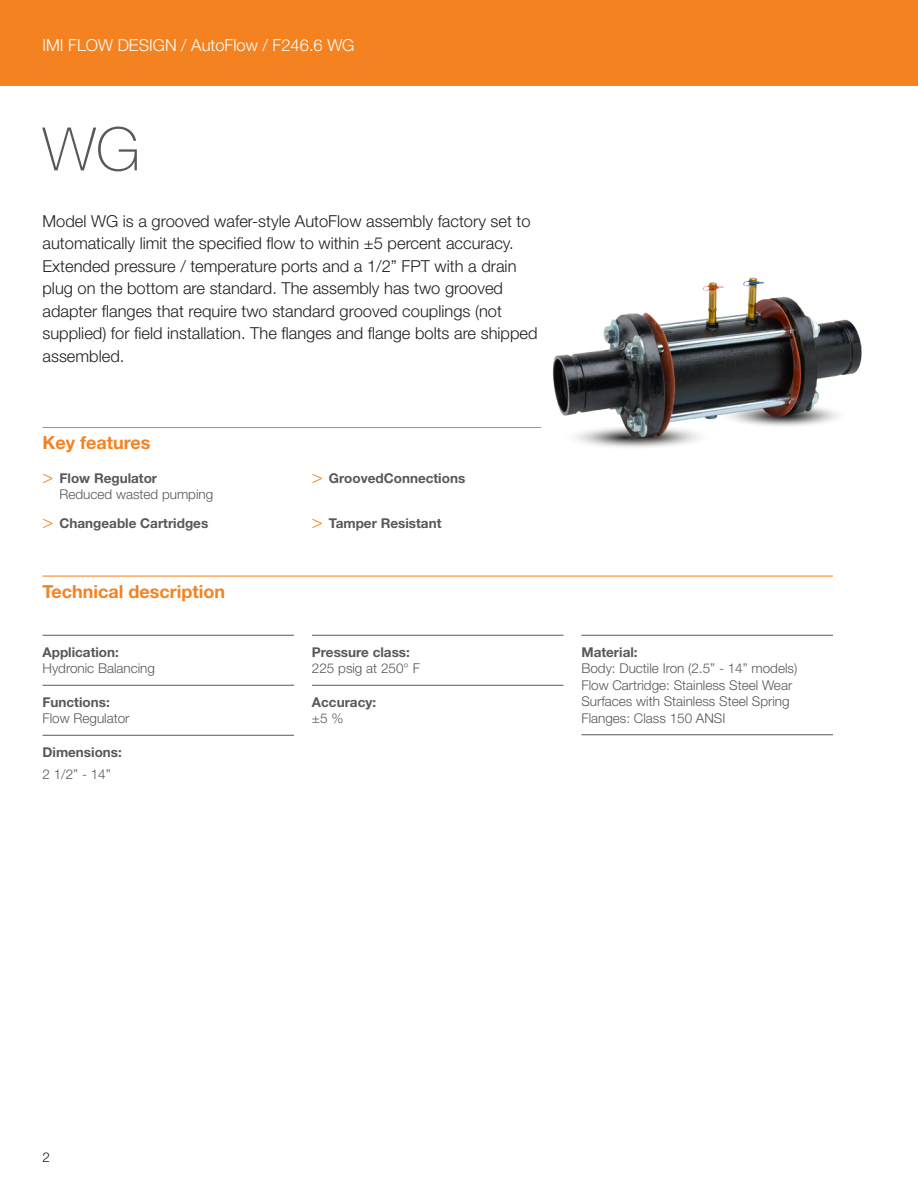
<style>
.page{position:relative;width:918px;height:1188px;background:#fff}
.page>*{position:absolute;margin:0;border:0;box-sizing:border-box;transform-origin:0 0}
.Produktnamn2{font:100 60px "Helvetica Neue LT Std";color:#57585a}
.Avdelning2{font:700 18px "Helvetica Neue LT Std";color:#f58220}
.KeyFeatures{font:700 18px "Helvetica Neue LT Std";color:#f58220}
.Undertext2{font:300 16.5px/22.5px "Helvetica Neue LT Std";color:#231f20}
.t1{font:300 16.5px "Helvetica Neue LT Std";color:#fff}
.Text_3Spalt{font:300 13.5px/16.5px "Helvetica Neue LT Std";color:#57585a}
.Rubrik3_3Spalt{font:700 13.5px "Helvetica Neue LT Std";color:#57585a}
.Text_3Spalt_Indrag{font:300 13.5px "Helvetica Neue LT Std";color:#57585a}
.Text_3Spalt-2{font:300 13.5px "Helvetica Neue LT Std";color:#58595b}
.t2{font:300 13.5px "Helvetica Neue LT Std";color:#231f20}
.s1{font-weight:300;font-size:18px;color:#f58220}
</style>
<div class="page">
<div style="left:0;top:0;width:918px;height:86px;background:#f58220"></div>
<hr style="left:43px;top:427px;width:498px;height:1px;background:#f58220">
<hr style="left:43px;top:576px;width:790px;height:1px;background:#f58220">
<hr style="left:43px;top:635px;width:251px;height:1px;background:#57585a">
<hr style="left:43px;top:685px;width:251px;height:1px;background:#57585a">
<hr style="left:43px;top:735px;width:251px;height:1px;background:#57585a">
<hr style="left:312px;top:635px;width:251px;height:1px;background:#57585a">
<hr style="left:312px;top:685px;width:251px;height:1px;background:#57585a">
<hr style="left:581px;top:635px;width:252px;height:1px;background:#57585a">
<hr style="left:581px;top:734px;width:252px;height:1px;background:#57585a">
<img style="left:541px;top:277px;width:321px;height:171px">
<p class="t1" style="left:43px;top:35px;width:314px">IMI FLOW DESIGN / AutoFlow / F246.6 WG</p>
<p class="Produktnamn2" style="left:43px;top:115px;width:99px">WG</p>
<p class="Undertext2" style="left:43px;top:209px;width:497px">Model WG is a grooved wafer-style AutoFlow assembly factory set to automatically limit the specified flow to within ±5 percent accuracy.<br>Extended pressure / temperature ports and a 1/2” FPT with a drain plug on the bottom are standard. The assembly has two grooved adapter flanges that require two standard grooved couplings (not supplied) for field installation. The flanges and flange bolts are shipped assembled.</p>
<p class="KeyFeatures" style="left:43px;top:432px;width:110px">Key features</p>
<p class="Rubrik3_3Spalt" style="left:43px;top:469px;width:116px"><span class="s1">&gt;</span> Flow Regulator</p>
<p class="Text_3Spalt_Indrag" style="left:60px;top:486px;width:155px">Reduced wasted pumping</p>
<p class="Rubrik3_3Spalt" style="left:43px;top:515px;width:167px"><span class="s1">&gt;</span> Changeable Cartridges</p>
<p class="Avdelning2" style="left:43px;top:580px;width:184px">Technical description</p>
<p class="Rubrik3_3Spalt" style="left:43px;top:644px;width:78px">Application:</p>
<p class="Text_3Spalt" style="left:43px;top:660px;width:114px">Hydronic Balancing</p>
<p class="Rubrik3_3Spalt" style="left:43px;top:694px;width:69px">Functions:</p>
<p class="Text_3Spalt" style="left:43px;top:710px;width:89px">Flow Regulator</p>
<p class="Rubrik3_3Spalt" style="left:43px;top:744px;width:81px">Dimensions:</p>
<p class="Text_3Spalt" style="left:43px;top:765px;width:70px">2 1/2” - 14”</p>
<p class="Rubrik3_3Spalt" style="left:312px;top:469px;width:155px"><span class="s1">&gt;</span> GroovedConnections</p>
<p class="Rubrik3_3Spalt" style="left:312px;top:515px;width:131px"><span class="s1">&gt;</span> Tamper Resistant</p>
<p class="Rubrik3_3Spalt" style="left:312px;top:644px;width:100px">Pressure class:</p>
<p class="Text_3Spalt" style="left:312px;top:660px;width:109px">225 psig at 250° F</p>
<p class="Rubrik3_3Spalt" style="left:312px;top:694px;width:66px">Accuracy:</p>
<p class="Text_3Spalt-2" style="left:312px;top:710px;width:33px">±5 %</p>
<p class="Rubrik3_3Spalt" style="left:581px;top:644px;width:58px">Material:</p>
<p class="Text_3Spalt" style="left:581px;top:660px;width:217px">Body: Ductile Iron (2.5” - 14” models)</p>
<p class="Text_3Spalt" style="left:581px;top:677px;width:212px">Flow Cartridge: Stainless Steel Wear<br>Surfaces with Stainless Steel Spring</p>
<p class="Text_3Spalt" style="left:581px;top:710px;width:146px">Flanges: Class 150 ANSI</p>
<p class="t2" style="left:43px;top:1149px;width:9px">2</p>
</div>
